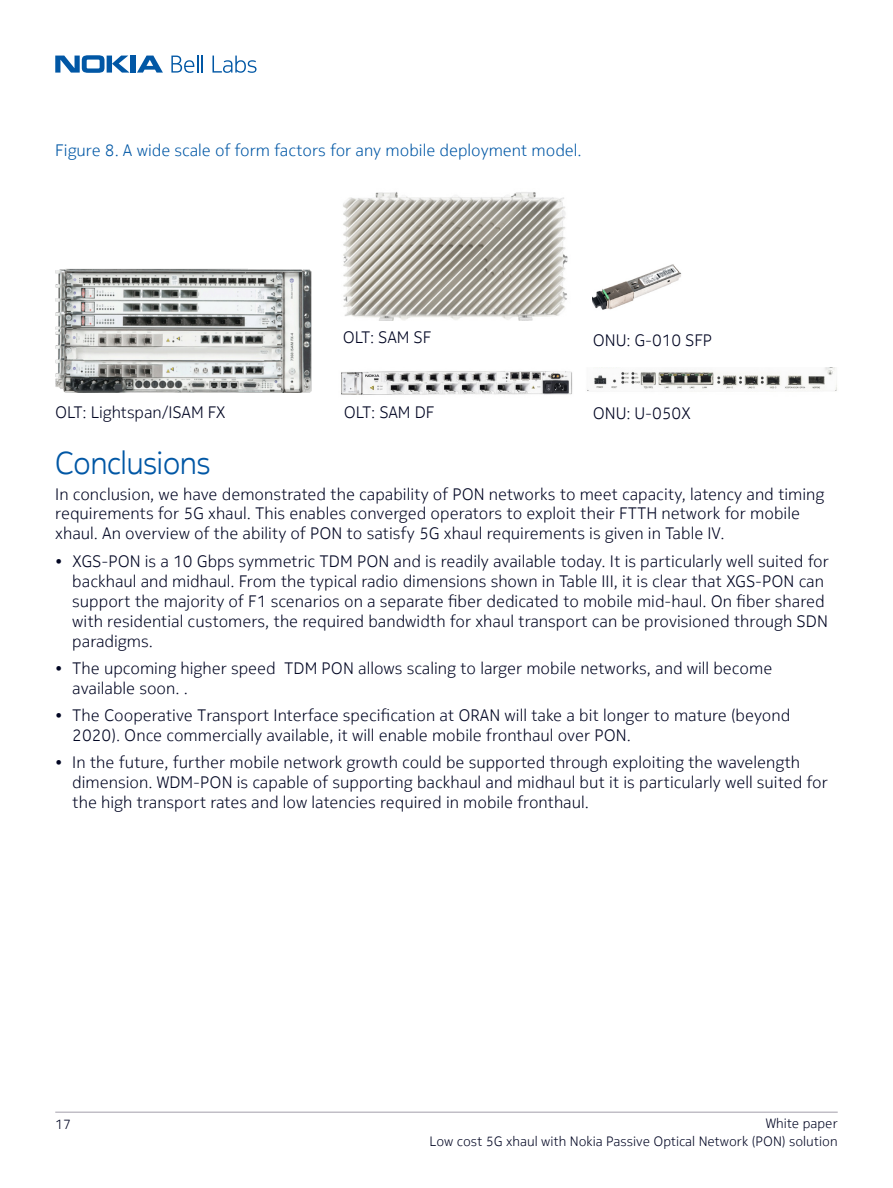
<style>
.page{position:relative;width:893px;height:1188px;background:#fff}
.page>*{position:absolute;margin:0;border:0;box-sizing:border-box;transform-origin:0 0}
.Figure___table_capti{font:300 31.5px "Nokia Pure Headline";color:#0157a5}
.Body{font:300 16.5px/19.8px "Nokia Pure Text";color:#000522}
.Figure___table_capti-2{font:300 16.5px "Nokia Pure Text";color:#0157a5}
.t1{font:300 13.5px/18.6px "Nokia Pure Text";color:#000522;text-align:right}
</style>
<div class="page">
<hr style="left:55px;top:1112px;width:783px;height:1px;background:#c1bec6">
<svg style="left:171px;top:56px;width:32px;height:17px"></svg>
<svg style="left:212px;top:56px;width:44px;height:17px"></svg>
<svg style="left:55px;top:55px;width:75px;height:18px"></svg>
<div style="left:131px;top:56px;width:5px;height:17px;background:#0157a5"></div>
<svg style="left:137px;top:56px;width:26px;height:17px"></svg>
<img style="left:55px;top:268px;width:256px;height:125px">
<img style="left:341px;top:371px;width:232px;height:24px">
<img style="left:587px;top:368px;width:250px;height:24px">
<img style="left:343px;top:192px;width:225px;height:129px">
<img style="left:593px;top:264px;width:89px;height:46px">
<p class="Figure___table_capti-2" style="left:55px;top:140px;width:528px">Figure 8. A wide scale of form factors for any mobile deployment model.</p>
<p class="Body" style="left:343px;top:327px;width:90px">OLT: SAM SF</p>
<p class="Body" style="left:593px;top:330px;width:121px">ONU: G-010 SFP</p>
<p class="Body" style="left:55px;top:403px;width:172px">OLT: Lightspan/ISAM FX</p>
<p class="Body" style="left:344px;top:402px;width:92px">OLT: SAM DF</p>
<p class="Body" style="left:593px;top:403px;width:100px">ONU: U-050X</p>
<p class="Figure___table_capti" style="left:55px;top:443px;width:156px">Conclusions</p>
<p class="Body" style="left:55px;top:484px;width:771px">In conclusion, we have demonstrated the capability of PON networks to meet capacity, latency and timing requirements for 5G xhaul. This enables converged operators to exploit their FTTH network for mobile xhaul. An overview of the ability of PON to satisfy 5G xhaul requirements is given in Table IV.</p>
<p class="Body" style="left:72px;top:552px;width:758px;text-indent:-17px">• XGS-PON is a 10 Gbps symmetric TDM PON and is readily available today. It is particularly well suited for backhaul and midhaul. From the typical radio dimensions shown in Table III, it is clear that XGS-PON can support the majority of F1 scenarios on a separate fiber dedicated to mobile mid-haul. On fiber shared with residential customers, the required bandwidth for xhaul transport can be provisioned through SDN paradigms.</p>
<p class="Body" style="left:72px;top:658px;width:701px;text-indent:-17px">• The upcoming higher speed TDM PON allows scaling to larger mobile networks, and will become available soon. .</p>
<p class="Body" style="left:72px;top:705px;width:720px;text-indent:-17px">• The Cooperative Transport Interface specification at ORAN will take a bit longer to mature (beyond<br>2020). Once commercially available, it will enable mobile fronthaul over PON.</p>
<p class="Body" style="left:72px;top:752px;width:757px;text-indent:-17px">• In the future, further mobile network growth could be supported through exploiting the wavelength dimension. WDM-PON is capable of supporting backhaul and midhaul but it is particularly well suited for the high transport rates and low latencies required in mobile fronthaul.</p>
<p class="t1" style="left:55px;top:1115px;width:17px">17</p>
<p class="t1" style="left:429px;top:1113px;width:410px">White paper<br>Low cost 5G xhaul with Nokia Passive Optical Network (PON) solution</p>
</div>
